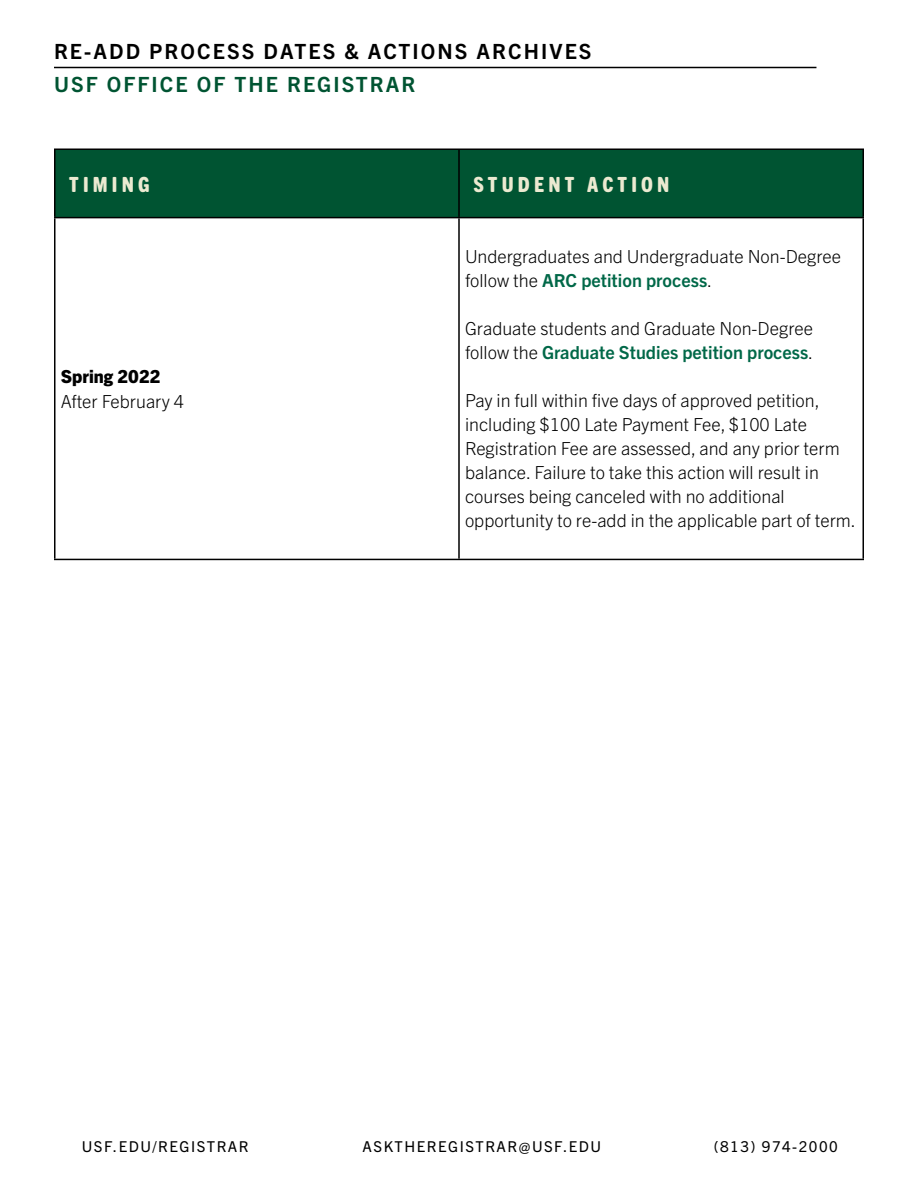
<style>
.page{position:relative;width:918px;height:1188px;background:#fff}
.page>*{position:absolute;margin:0;border:0;box-sizing:border-box;transform-origin:0 0}
.t1{font:700 21px "Trade Gothic Next LT Pro";letter-spacing:.1em;color:#000}
.t2{font:700 21px "Trade Gothic Next LT Pro";letter-spacing:.1em;color:#005432}
.t3{font:800 condensed 21px "Trade Gothic Next SR Pro";letter-spacing:.2em;color:#ecead1}
.t4{font:300 18px/24px "Trade Gothic Next LT Pro";color:#000}
.t5{font:15px "Trade Gothic Next LT Pro";letter-spacing:.1em;color:#000}
.s1{font-weight:800}
.s2{font-weight:700;color:#006848}
</style>
<div class="page">
<div style="left:56px;top:150px;width:806px;height:67px;background:#005432"></div>
<hr style="left:54px;top:148px;width:405px;height:2px;background:#000">
<hr style="left:54px;top:150px;width:2px;height:67px;background:#000">
<hr style="left:459px;top:148px;width:405px;height:2px;background:#000">
<hr style="left:458px;top:150px;width:2px;height:67px;background:#000">
<hr style="left:862px;top:150px;width:2px;height:67px;background:#000">
<hr style="left:54px;top:217px;width:405px;height:1px;background:#000">
<hr style="left:54px;top:218px;width:2px;height:341px;background:#000">
<hr style="left:459px;top:217px;width:405px;height:1px;background:#000">
<hr style="left:458px;top:218px;width:2px;height:341px;background:#000">
<hr style="left:862px;top:218px;width:2px;height:341px;background:#000">
<hr style="left:54px;top:559px;width:405px;height:1px;background:#000">
<hr style="left:459px;top:559px;width:405px;height:1px;background:#000">
<hr style="left:54px;top:67px;width:762px;height:1px;background:#000">
<p class="t1" style="left:54px;top:36px;width:539px">RE-ADD PROCESS DATES &amp; ACTIONS ARCHIVES</p>
<p class="t2" style="left:54px;top:69px;width:363px">USF OFFICE OF THE REGISTRAR</p>
<p class="t3" style="left:69px;top:170px;width:82px">TIMING</p>
<p class="t3" style="left:473px;top:170px;width:198px">STUDENT ACTION</p>
<p class="t4" style="left:61px;top:362px;width:125px;line-height:25.5px"><span class="s1">Spring 2022<br></span>After February 4</p>
<p class="t4" style="left:465px;top:244px;width:378px">Undergraduates and Undergraduate Non-Degree follow the <span class="s2">ARC petition process</span>.</p>
<p class="t4" style="left:465px;top:316px;width:350px">Graduate students and Graduate Non-Degree follow the <span class="s2">Graduate Studies petition process</span>.</p>
<p class="t4" style="left:465px;top:388px;width:392px">Pay in full within five days of approved petition, including $100 Late Payment Fee, $100 Late Registration Fee are assessed, and any prior term balance. Failure to take this action will result in courses being canceled with no additional opportunity to re-add in the applicable part of term.</p>
<p class="t5" style="left:82px;top:1136px;width:168px">USF.EDU/REGISTRAR</p>
<p class="t5" style="left:363px;top:1136px;width:240px">ASKTHEREGISTRAR@USF.EDU</p>
<p class="t5" style="left:714px;top:1136px;width:126px">(813) 974-2000</p>
</div>
